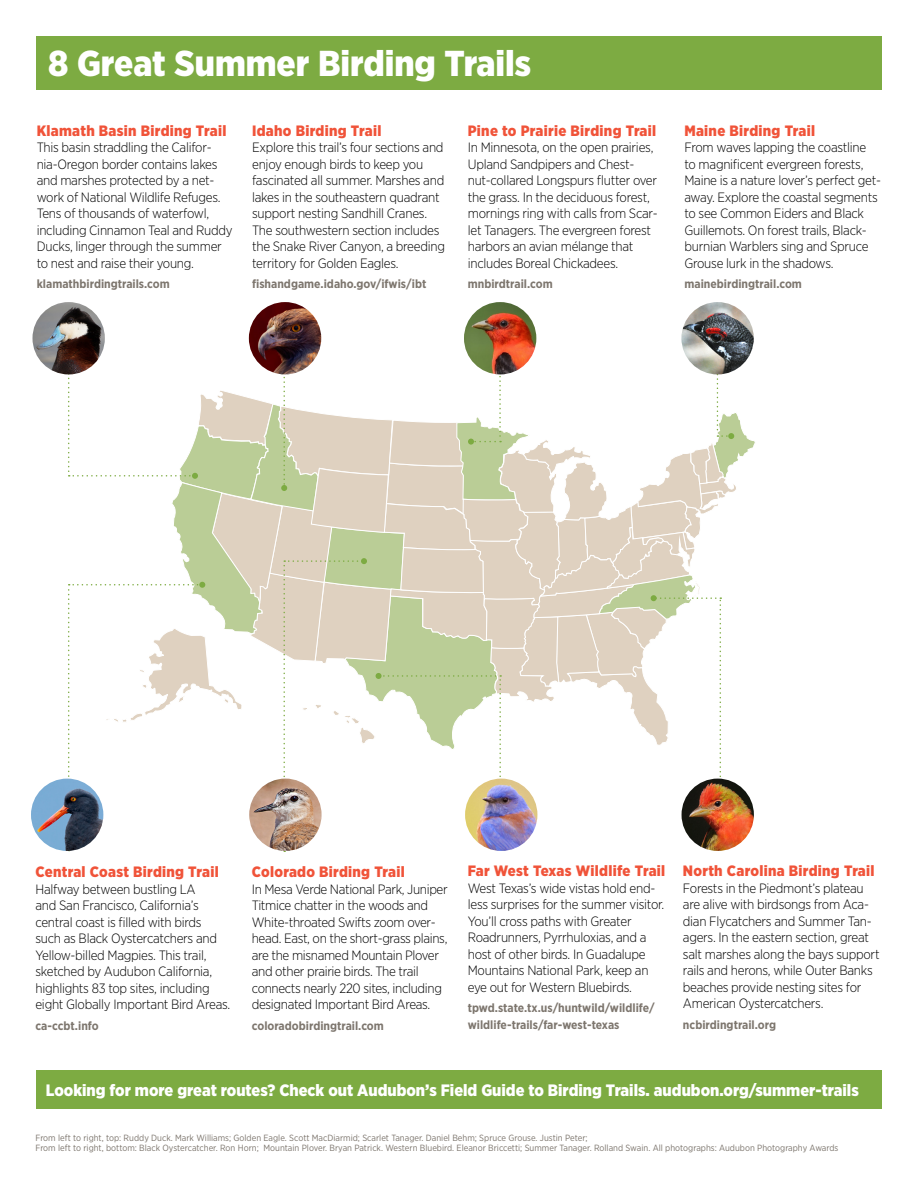
<style>
.page{position:relative;width:918px;height:1188px;background:#fff}
.page>*{position:absolute;margin:0;border:0;box-sizing:border-box;transform-origin:0 0}
.t1{font:900 36px "Gotham Narrow";color:#fff}
.t2{font:900 16.5px "Gotham Narrow";color:#fff}
.t3{font:900 15px "Gotham Narrow";letter-spacing:.02em;color:#f05339}
.t4{font:300 13.5px/16.5px "Gotham Narrow";letter-spacing:-.02em;color:#000}
.t5{font:700 12px/16.5px "Gotham Narrow";color:#7d766e}
.t6{font:9px/10.8px "Gotham Narrow";color:#7d766e}
</style>
<div class="page">
<div style="left:36px;top:36px;width:846px;height:53px;background:#7dab42"></div>
<div style="left:37px;top:1071px;width:845px;height:38px;background:#7dab42"></div>
<img style="left:32px;top:302px;width:73px;height:72px;border-radius:36px">
<img style="left:31px;top:779px;width:72px;height:72px;border-radius:36px">
<img style="left:464px;top:302px;width:72px;height:72px;border-radius:36px">
<img style="left:249px;top:302px;width:72px;height:72px;border-radius:36px">
<svg style="left:68px;top:331px;width:687px;height:521px"></svg>
<img style="left:681px;top:302px;width:73px;height:72px;border-radius:36px">
<h1 class="t1" style="left:48px;top:41px;width:485px">8 Great Summer Birding Trails</h1>
<p class="t3" style="left:37px;top:121px;width:191px">Klamath Basin Birding Trail</p>
<p class="t4" style="left:37px;top:139px;width:198px">This basin straddling the Califor&shy;nia-Oregon border contains lakes and marshes protected by a net&shy;work of National Wildlife Refuges.<br>Tens of thousands of waterfowl, including Cinnamon Teal and Ruddy Ducks, linger through the summer to nest and raise their young.</p>
<p class="t5" style="left:37px;top:275px;width:135px">klamathbirdingtrails.com</p>
<p class="t3" style="left:252px;top:121px;width:131px">Idaho Birding Trail</p>
<p class="t4" style="left:252px;top:139px;width:194px">Explore this trail’s four sections and enjoy enough birds to keep you fascinated all summer. Marshes and lakes in the southeastern quadrant support nesting Sandhill Cranes.<br>The southwestern section includes the Snake River Canyon, a breeding territory for Golden Eagles.</p>
<p class="t5" style="left:252px;top:275px;width:176px">fishandgame.idaho.gov/ifwis/ibt</p>
<p class="t3" style="left:468px;top:121px;width:190px">Pine to Prairie Birding Trail</p>
<p class="t4" style="left:468px;top:139px;width:192px">In Minnesota, on the open prairies, Upland Sandpipers and Chest&shy;nut-collared Longspurs flutter over the grass. In the deciduous forest, mornings ring with calls from Scar&shy;let Tanagers. The evergreen forest harbors an avian mélange that includes Boreal Chickadees.</p>
<p class="t5" style="left:468px;top:275px;width:86px">mnbirdtrail.com</p>
<p class="t3" style="left:684px;top:121px;width:132px">Maine Birding Trail</p>
<p class="t4" style="left:684px;top:139px;width:198px">From waves lapping the coastline to magnificent evergreen forests, Maine is a nature lover’s perfect get&shy;away. Explore the coastal segments to see Common Eiders and Black Guillemots. On forest trails, Black&shy;burnian Warblers sing and Spruce Grouse lurk in the shadows.</p>
<p class="t5" style="left:684px;top:275px;width:119px">mainebirdingtrail.com</p>
<p class="t3" style="left:35px;top:863px;width:185px">Central Coast Birding Trail</p>
<p class="t4" style="left:35px;top:881px;width:196px">Halfway between bustling LA<br>and San Francisco, California’s central coast is filled with birds such as Black Oystercatchers and Yellow-billed Magpies. This trail, sketched by Audubon California, highlights 83 top sites, including eight Globally Important Bird Areas.</p>
<p class="t5" style="left:35px;top:1017px;width:65px">ca-ccbt.info</p>
<p class="t3" style="left:252px;top:863px;width:155px">Colorado Birding Trail</p>
<p class="t4" style="left:252px;top:881px;width:198px">In Mesa Verde National Park, Juniper Titmice chatter in the woods and White-throated Swifts zoom over&shy;head. East, on the short-grass plains, are the misnamed Mountain Plover and other prairie birds. The trail connects nearly 220 sites, including designated Important Bird Areas.</p>
<p class="t5" style="left:252px;top:1017px;width:134px">coloradobirdingtrail.com</p>
<p class="t3" style="left:468px;top:862px;width:199px">Far West Texas Wildlife Trail</p>
<p class="t4" style="left:468px;top:880px;width:198px">West Texas’s wide vistas hold end&shy;less surprises for the summer visitor.<br>You’ll cross paths with Greater Roadrunners, Pyrrhuloxias, and a host of other birds. In Guadalupe Mountains National Park, keep an eye out for Western Bluebirds.</p>
<p class="t5" style="left:468px;top:1000px;width:188px">tpwd.state.tx.us/huntwild/wildlife/ wildlife-trails/far-west-texas</p>
<p class="t3" style="left:683px;top:862px;width:193px">North Carolina Birding Trail</p>
<p class="t4" style="left:683px;top:880px;width:198px">Forests in the Piedmont’s plateau are alive with birdsongs from Aca&shy;dian Flycatchers and Summer Tan&shy;agers. In the eastern section, great salt marshes along the bays support rails and herons, while Outer Banks beaches provide nesting sites for American Oystercatchers.</p>
<p class="t5" style="left:683px;top:1016px;width:95px">ncbirdingtrail.org</p>
<p class="t2" style="left:46px;top:1080px;width:815px">Looking for more great routes? Check out Audubon’s Field Guide to Birding Trails. audubon.org/summer-trails</p>
<p class="t6" style="left:35px;top:1132px;width:805px">From left to right, top: Ruddy Duck. Mark Williams; Golden Eagle. Scott MacDiarmid; Scarlet Tanager. Daniel Behm; Spruce Grouse. Justin Peter;<br>From left to right, bottom: Black Oystercatcher. Ron Horn; Mountain Plover. Bryan Patrick. Western Bluebird. Eleanor Briccetti; Summer Tanager. Rolland Swain. All photographs: Audubon Photography Awards</p>
</div>
